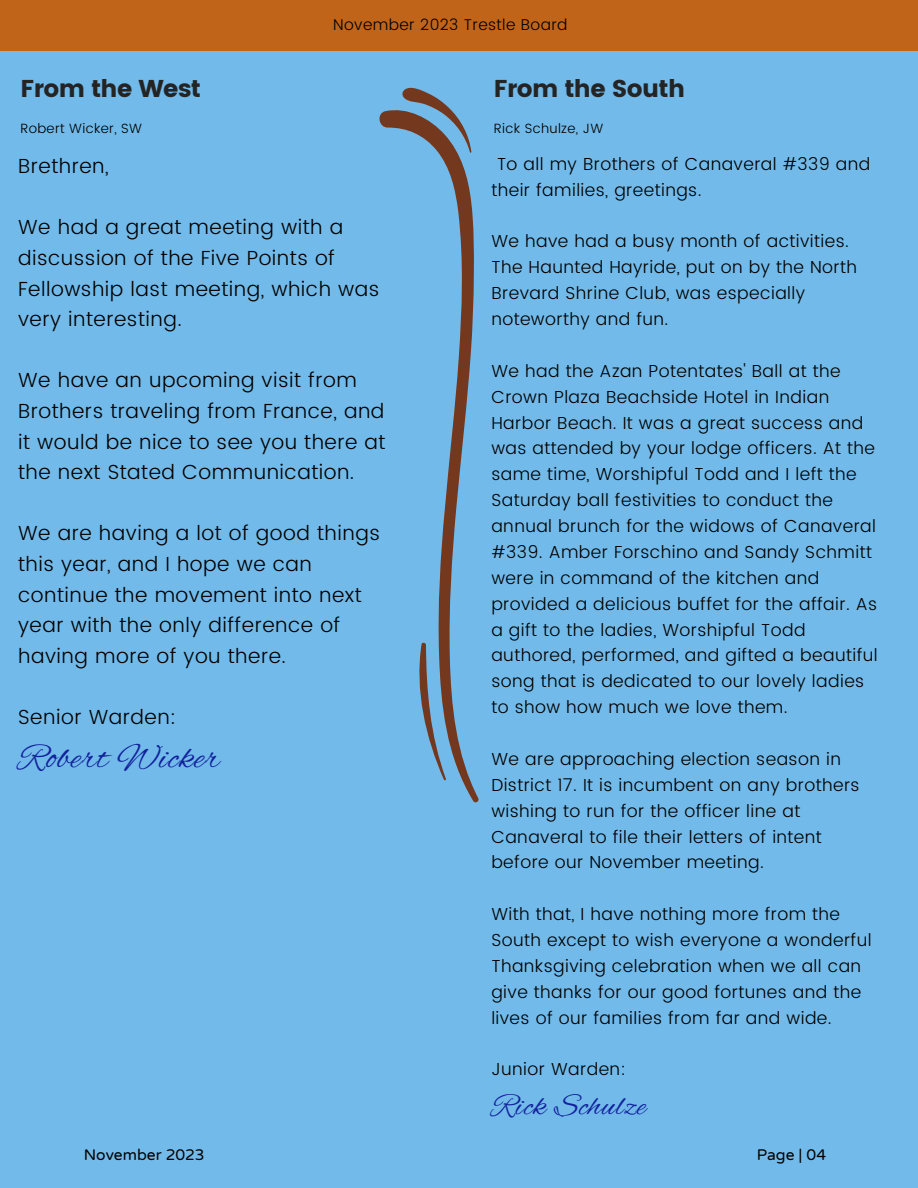
<style>
.page{position:relative;width:918px;height:1188px;background:#72bae9}
.page>*{position:absolute;margin:0;border:0;box-sizing:border-box;transform-origin:0 0}
.t1{font:36.45px "Alex Brush";letter-spacing:.025em;color:#12229d}
.t2{font:31.95px "Alex Brush";letter-spacing:.025em;color:#12229d}
.t3{font:24.3px "Poppins";letter-spacing:-.025em;color:#242424}
.t4{font:300 20.4px/30.6px "Poppins";letter-spacing:.025em;color:#000}
.t5{font:300 17.4px/25.8px "Poppins";letter-spacing:.025em;color:#000}
.t6{font:300 15.6px "Poppins";letter-spacing:.025em;color:#000}
.t7{font:15.6px "Varela Round";color:#000}
.t8{font:300 13.35px "Poppins";letter-spacing:.025em;color:#000}
</style>
<div class="page">
<div style="left:0;top:0;width:918px;height:50px;background:#c06419"></div>
<svg style="left:379px;top:110px;width:100px;height:693px"></svg>
<svg style="left:415px;top:642px;width:31px;height:139px"></svg>
<svg style="left:402px;top:87px;width:70px;height:66px"></svg>
<p class="t3" style="left:20px;top:75px;width:182px">From the West</p>
<p class="t8" style="left:20px;top:121px;width:123px">Robert Wicker, SW</p>
<p class="t6" style="left:333px;top:16px;width:236px">November 2023 Trestle Board</p>
<p class="t3" style="left:494px;top:75px;width:193px">From the South</p>
<p class="t8" style="left:494px;top:121px;width:111px">Rick Schulze, JW</p>
<p class="t4" style="left:18px;top:151px;width:92px">Brethren,</p>
<p class="t4" style="left:18px;top:212px;width:363px">We had a great meeting with a discussion of the Five Points of<br>Fellowship last meeting, which was very interesting.</p>
<p class="t4" style="left:18px;top:365px;width:369px">We have an upcoming visit from<br>Brothers traveling from France, and it would be nice to see you there at the next Stated Communication.</p>
<p class="t4" style="left:18px;top:518px;width:363px">We are having a lot of good things this year, and I hope we can continue the movement into next year with the only difference of having more of you there.</p>
<p class="t4" style="left:18px;top:702px;width:160px">Senior Warden:</p>
<p class="t1" style="left:18px;top:737px;width:203px">Robert Wicker</p>
<p class="t5" style="left:491px;top:151px;width:381px;text-indent:6px">To all my Brothers of Canaveral #339 and their families, greetings.</p>
<p class="t5" style="left:491px;top:229px;width:367px">We have had a busy month of activities.<br>The Haunted Hayride, put on by the North Brevard Shrine Club, was especially noteworthy and fun.</p>
<p class="t5" style="left:491px;top:358px;width:388px">We had the Azan Potentates' Ball at the Crown Plaza Beachside Hotel in Indian Harbor Beach. It was a great success and was attended by your lodge officers. At the same time, Worshipful Todd and I left the Saturday ball festivities to conduct the annual brunch for the widows of Canaveral #339. Amber Forschino and Sandy Schmitt were in command of the kitchen and provided a delicious buffet for the affair. As a gift to the ladies, Worshipful Todd authored, performed, and gifted a beautiful song that is dedicated to our lovely ladies to show how much we love them.</p>
<p class="t5" style="left:491px;top:746px;width:370px">We are approaching election season in District 17. It is incumbent on any brothers wishing to run for the officer line at Canaveral to file their letters of intent before our November meeting.</p>
<p class="t5" style="left:491px;top:901px;width:382px">With that, I have nothing more from the South except to wish everyone a wonderful Thanksgiving celebration when we all can give thanks for our good fortunes and the lives of our families from far and wide.</p>
<p class="t5" style="left:491px;top:1057px;width:136px">Junior Warden:</p>
<p class="t2" style="left:491px;top:1087px;width:156px">Rick Schulze</p>
<p class="t7" style="left:84px;top:1145px;width:122px">November 2023</p>
<p class="t7" style="left:757px;top:1145px;width:71px">Page | 04</p>
</div>
